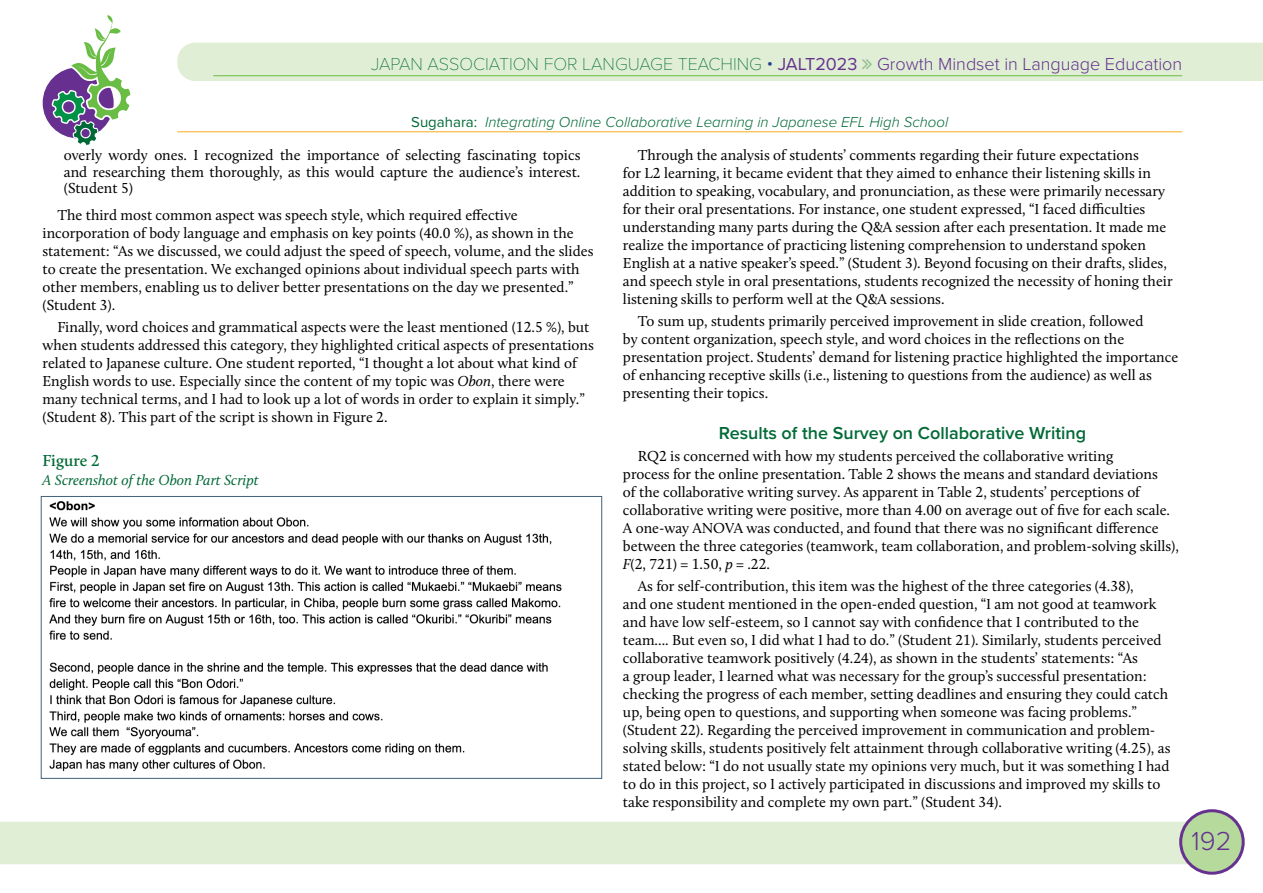
<style>
.page{position:relative;width:1263px;height:893px;background:#fff}
.page>*{position:absolute;margin:0;border:0;box-sizing:border-box;transform-origin:0 0}
.t1{font:300 27px "Proxima Nova";color:#66318f}
.t2{font:100 18px "Proxima Nova T";color:#026a37}
.t3{font:600 18px "Proxima Nova";color:#026a37}
.t4{font:600 16.5px "Calluna";color:#026a37}
.t5{font:15px/18px "Calluna";color:#000}
.t6{font:italic 300 15px "Proxima Nova";color:#026a37}
.t7{font:italic 15px "Calluna";color:#026a37}
.s1{font-family:"Proxima Nova";font-weight:300;color:#25408f}
.s2{font-family:"Proxima Nova";font-weight:400;color:#66318f}
.s3{font-family:"Proxima Nova";font-weight:300;color:#66318f}
.s4{font-weight:400;font-style:normal}
.s5{font-style:italic}
</style>
<div class="page">
<div style="left:0;top:822px;width:1190px;height:42px;background:#dfeed4"></div>
<div style="left:1181px;top:811px;width:62px;height:62px;background:#b5da9c;border-radius:50%"></div>
<div style="left:1179px;top:809px;width:66px;height:66px;border:3px solid #66318f;border-radius:50%"></div>
<svg style="left:42px;top:15px;width:89px;height:130px"></svg>
<hr style="left:177px;top:132px;width:1005px;height:1px;background:#f9ac1a">
<img style="left:49px;top:501px;width:513px;height:271px">
<div style="left:41px;top:496px;width:561px;height:283px;border:1px solid #41627c"></div>
<div style="left:177px;top:43px;width:1086px;height:38px;background:#dfeed4"></div>
<p class="t2" style="left:371px;top:53px;width:813px">JAPAN ASSOCIATION FOR LANGUAGE TEACHING <span class="s1">•</span> <span class="s2">JALT2023</span> <span class="s3">Growth Mindset in Language Education</span></p>
<p class="t6" style="left:411px;top:111px;width:538px"><span class="s4">Sugahara:</span> Integrating Online Collaborative Learning in Japanese EFL High School</p>
<p class="t5" style="left:64px;top:147px;width:518px;line-height:16.5px;text-align:justify">overly wordy ones. I recognized the importance of selecting fascinating topics and researching them thoroughly, as this would capture the audience’s interest. (Student 5)</p>
<p class="t5" style="left:43px;top:205px;width:552px;text-indent:15px">The third most common aspect was speech style, which required effective incorporation of body language and emphasis on key points (40.0 %), as shown in the statement: “As we discussed, we could adjust the speed of speech, volume, and the slides to create the presentation. We exchanged opinions about individual speech parts with other members, enabling us to deliver better presentations on the day we presented.” (Student 3).</p>
<p class="t5" style="left:43px;top:318px;width:553px;text-indent:15px">Finally, word choices and grammatical aspects were the least mentioned (12.5 %), but when students addressed this category, they highlighted critical aspects of presentations related to Japanese culture. One student reported, “I thought a lot about what kind of English words to use. Especially since the content of my topic was <span class="s5">Obon</span>, there were many technical terms, and I had to look up a lot of words in order to explain it simply.” (Student 8). This part of the script is shown in Figure 2.</p>
<p class="t4" style="left:43px;top:451px;width:59px">Figure 2</p>
<p class="t7" style="left:43px;top:471px;width:218px">A Screenshot of the Obon Part Script</p>
<p class="t5" style="left:623px;top:146px;width:551px;text-indent:15px">Through the analysis of students’ comments regarding their future expectations<br>for L2 learning, it became evident that they aimed to enhance their listening skills in addition to speaking, vocabulary, and pronunciation, as these were primarily necessary for their oral presentations. For instance, one student expressed, “I faced difficulties understanding many parts during the Q&amp;A session after each presentation. It made me realize the importance of practicing listening comprehension to understand spoken English at a native speaker’s speed.” (Student 3). Beyond focusing on their drafts, slides, and speech style in oral presentations, students recognized the necessity of honing their listening skills to perform well at the Q&amp;A sessions.</p>
<p class="t5" style="left:623px;top:312px;width:557px;text-indent:15px">To sum up, students primarily perceived improvement in slide creation, followed<br>by content organization, speech style, and word choices in the reflections on the presentation project. Students’ demand for listening practice highlighted the importance of enhancing receptive skills (i.e., listening to questions from the audience) as well as presenting their topics.</p>
<p class="t3" style="left:719px;top:419px;width:369px">Results of the Survey on Collaborative Writing</p>
<p class="t5" style="left:623px;top:447px;width:557px;text-indent:15px">RQ2 is concerned with how my students perceived the collaborative writing<br>process for the online presentation. Table 2 shows the means and standard deviations<br>of the collaborative writing survey. As apparent in Table 2, students’ perceptions of collaborative writing were positive, more than 4.00 on average out of five for each scale.<br>A one-way ANOVA was conducted, and found that there was no significant difference between the three categories (teamwork, team collaboration, and problem-solving skills), <span class="s5">F</span>(2, 721) = 1.50, <span class="s5">p</span> = .22.</p>
<p class="t5" style="left:623px;top:577px;width:549px;text-indent:15px">As for self-contribution, this item was the highest of the three categories (4.38),<br>and one student mentioned in the open-ended question, “I am not good at teamwork and have low self-esteem, so I cannot say with confidence that I contributed to the team.... But even so, I did what I had to do.” (Student 21). Similarly, students perceived collaborative teamwork positively (4.24), as shown in the students’ statements: “As<br>a group leader, I learned what was necessary for the group’s successful presentation: checking the progress of each member, setting deadlines and ensuring they could catch up, being open to questions, and supporting when someone was facing problems.” (Student 22). Regarding the perceived improvement in communication and problem&shy;solving skills, students positively felt attainment through collaborative writing (4.25), as stated below: “I do not usually state my opinions very much, but it was something I had to do in this project, so I actively participated in discussions and improved my skills to take responsibility and complete my own part.” (Student 34).</p>
<h1 class="t1" style="left:1191px;top:820px;width:41px">192</h1>
</div>
